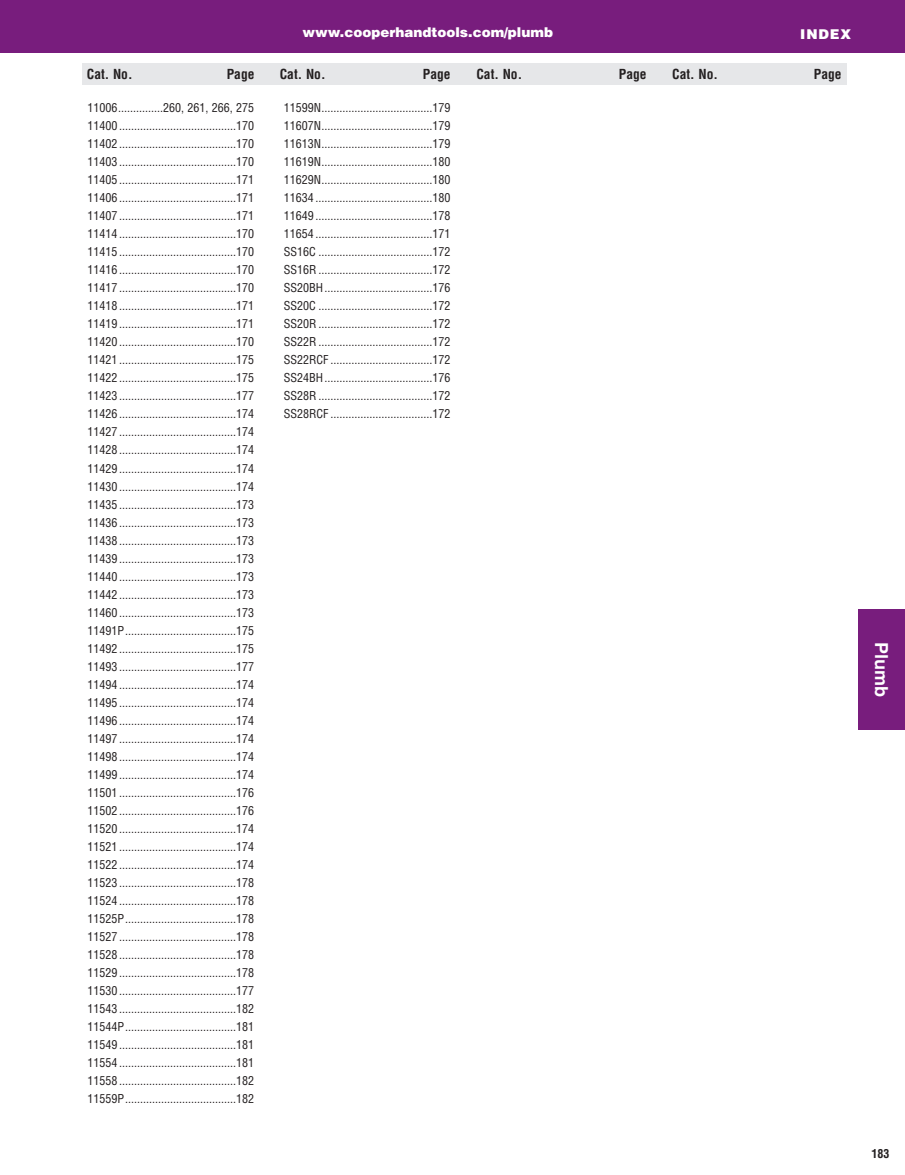
<style>
.page{position:relative;width:905px;height:1175px;background:#fff}
.page>*{position:absolute;margin:0;border:0;box-sizing:border-box;transform-origin:0 0}
.t1{font:700 18px "Helvetica";color:#fff}
.t2{font:700 condensed 13.5px "Helvetica";color:#231f20}
.t3{font:900 13.5px "Helvetica";color:#fff}
.t4{font:condensed 12px/18px "Helvetica";color:#231f20;text-align:justify}
.t5{font:700 condensed 12px "Helvetica";color:#231f20}
</style>
<div class="page">
<div style="left:0;top:0;width:904px;height:53px;background:#781d7d"></div>
<div style="left:82px;top:63px;width:764px;height:22px;background:#e6e7e9"></div>
<div style="left:858px;top:609px;width:46px;height:120px;background:#781d7d"></div>
<p class="t3" style="left:302px;top:24px;width:252px">www.cooperhandtools.com/plumb</p>
<p class="t3" style="left:800px;top:26px;width:52px">INDEX</p>
<p class="t2" style="left:87px;top:66px;width:47px">Cat. No.</p>
<p class="t2" style="left:227px;top:66px;width:29px">Page</p>
<p class="t2" style="left:280px;top:66px;width:47px">Cat. No.</p>
<p class="t2" style="left:423px;top:66px;width:29px">Page</p>
<p class="t2" style="left:476px;top:66px;width:47px">Cat. No.</p>
<p class="t2" style="left:619px;top:66px;width:29px">Page</p>
<p class="t2" style="left:672px;top:66px;width:47px">Cat. No.</p>
<p class="t2" style="left:814px;top:66px;width:29px">Page</p>
<p class="t4" style="left:87px;top:99px;width:168px">11006...............260, 261, 266, 275<br>11400 .......................................170<br>11402 .......................................170<br>11403 .......................................170<br>11405 .......................................171<br>11406 .......................................171<br>11407 .......................................171<br>11414 .......................................170<br>11415 .......................................170<br>11416 .......................................170<br>11417 .......................................170<br>11418 .......................................171<br>11419 .......................................171<br>11420 .......................................170<br>11421 .......................................175<br>11422 .......................................175<br>11423 .......................................177<br>11426 .......................................174<br>11427 .......................................174<br>11428 .......................................174<br>11429 .......................................174<br>11430 .......................................174<br>11435 .......................................173<br>11436 .......................................173<br>11438 .......................................173<br>11439 .......................................173<br>11440 .......................................173<br>11442 .......................................173<br>11460 .......................................173<br>11491P.....................................175<br>11492 .......................................175<br>11493 .......................................177<br>11494 .......................................174<br>11495 .......................................174<br>11496 .......................................174<br>11497 .......................................174<br>11498 .......................................174<br>11499 .......................................174<br>11501 .......................................176<br>11502 .......................................176<br>11520 .......................................174<br>11521 .......................................174<br>11522 .......................................174<br>11523 .......................................178<br>11524 .......................................178<br>11525P.....................................178<br>11527 .......................................178<br>11528 .......................................178<br>11529 .......................................178<br>11530 .......................................177<br>11543 .......................................182<br>11544P.....................................181<br>11549 .......................................181<br>11554 .......................................181<br>11558 .......................................182<br>11559P.....................................182</p>
<p class="t4" style="left:284px;top:99px;width:168px">11599N.....................................179<br>11607N.....................................179<br>11613N.....................................179<br>11619N.....................................180<br>11629N.....................................180<br>11634 .......................................180<br>11649 .......................................178<br>11654 .......................................171<br>SS16C ......................................172<br>SS16R ......................................172<br>SS20BH....................................176<br>SS20C ......................................172<br>SS20R ......................................172<br>SS22R ......................................172<br>SS22RCF ..................................172<br>SS24BH....................................176<br>SS28R ......................................172<br>SS28RCF ..................................172</p>
<h1 class="t1" style="left:888px;top:641px;width:56px;rotate:90deg">Plumb</h1>
<p class="t5" style="left:871px;top:1146px;width:19px">183</p>
</div>
